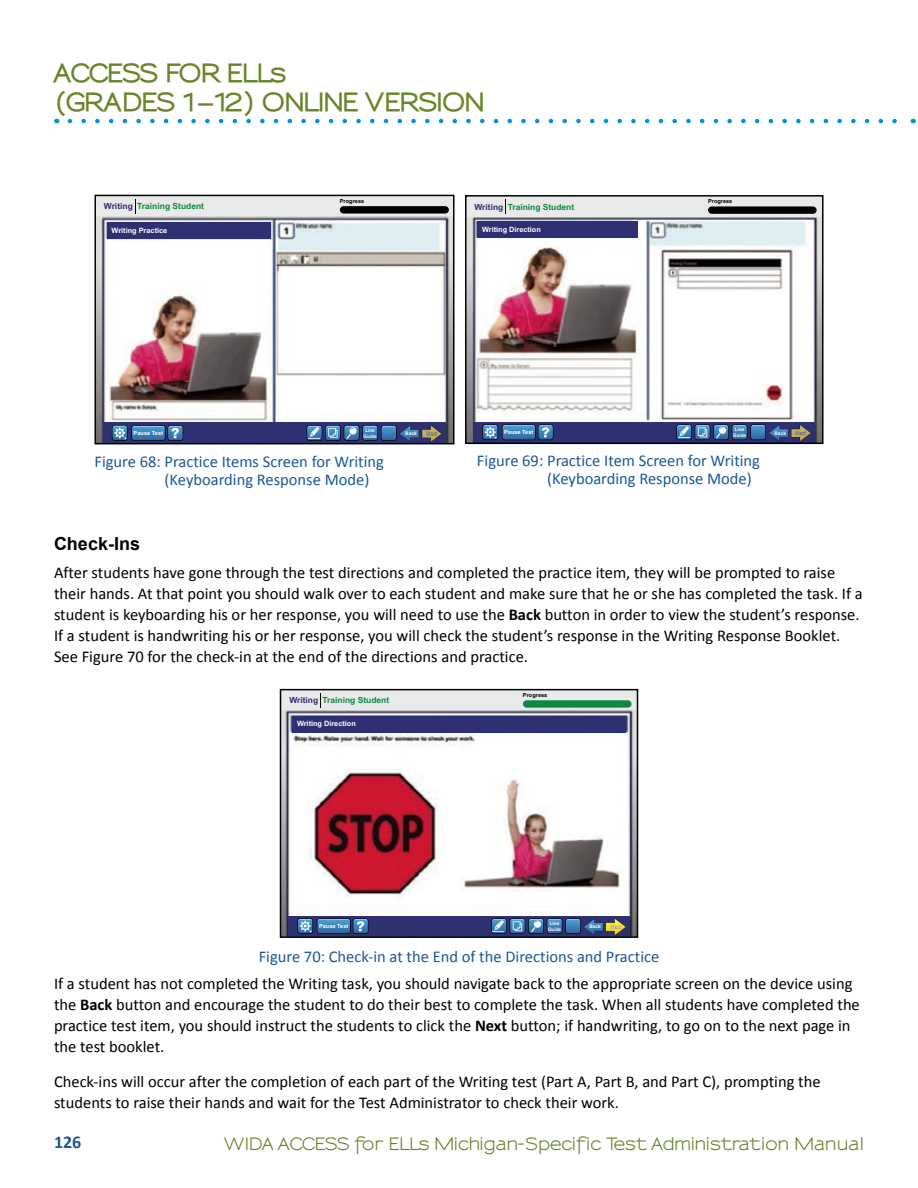
<style>
.page{position:relative;width:918px;height:1188px;background:#fff}
.page>*{position:absolute;margin:0;border:0;box-sizing:border-box;transform-origin:0 0}
.t1{font:800 24px/28.8px "Sansumi";letter-spacing:-.07em;color:#678529}
.Subhead{font:700 18px "Arial";color:#000}
.t2{font:700 18px "Calibri";color:#1b5896}
.body_copy{font:16.5px/21px "Calibri";color:#000}
.body_copy-2{font:16.5px/18px "Calibri";color:#1b5896}
.t3{font:700 16.5px "Sansumi";color:#678529}
.t4{font:700 8.4px "Arial";color:#0e8743}
.t5{font:700 7.35px "Arial";color:#fff}
.t6{font:700 5.7px "Arial";color:#fff}
.t7{font:700 5.7px "Arial";color:#000}
.t8{font:700 4.95px/5.8px "Arial";color:#fff;text-align:center;scale:.94 1}
.t9{font:700 4.8px/5.8px "Arial";color:#fff;text-align:center;scale:.94 1}
.t10{font:700 4.8px "Arial";color:#fff}
.s1{color:#322a71}
.s2{font-weight:700}
</style>
<div class="page">
<svg style="left:70px;top:119px;width:827px;height:4px"></svg>
<img style="left:97px;top:216px;width:354px;height:225px">
<div style="left:107px;top:222px;width:164px;height:17px;background:#2e3072"></div>
<div style="left:95px;top:195px;width:358px;height:21px;background:#e8eaea"></div>
<div style="left:104px;top:423px;width:342px;height:20px;background:#2e3072"></div>
<svg style="left:135px;top:199px;width:1px;height:15px"></svg>
<div style="left:340px;top:206px;width:109px;height:8px;background:#000;border-radius:4px"></div>
<svg style="left:112px;top:425px;width:71px;height:16px"></svg>
<svg style="left:307px;top:425px;width:135px;height:16px"></svg>
<div style="left:94px;top:195px;width:360px;height:249px;border:2px solid #000"></div>
<img style="left:468px;top:217px;width:353px;height:224px">
<div style="left:477px;top:221px;width:161px;height:17px;background:#2e3072"></div>
<div style="left:467px;top:196px;width:355px;height:21px;background:#e8eaea"></div>
<div style="left:473px;top:422px;width:342px;height:21px;background:#2e3072"></div>
<div style="left:708px;top:206px;width:109px;height:8px;background:#000;border-radius:4px"></div>
<svg style="left:482px;top:424px;width:72px;height:16px"></svg>
<svg style="left:676px;top:424px;width:135px;height:17px"></svg>
<div style="left:465px;top:195px;width:359px;height:249px;border:2px solid #000"></div>
<img style="left:283px;top:710px;width:352px;height:225px">
<div style="left:292px;top:717px;width:334px;height:16px;background:#2e3072"></div>
<div style="left:282px;top:690px;width:354px;height:20px;background:#e8eaea"></div>
<div style="left:288px;top:916px;width:342px;height:21px;background:#2e3072"></div>
<div style="left:523px;top:700px;width:109px;height:8px;background:#0f8645;border-radius:4px"></div>
<svg style="left:297px;top:918px;width:71px;height:16px"></svg>
<svg style="left:491px;top:918px;width:135px;height:17px"></svg>
<div style="left:280px;top:689px;width:358px;height:249px;border:2px solid #000"></div>
<h1 class="t1" style="left:54px;top:59px;width:433px">ACCESS FOR ELLs<br>(GRADES 1–12) ONLINE VERSION</h1>
<p class="t4" style="left:104px;top:201px;width:102px"><span class="s1">Writing</span> Training Student</p>
<p class="t5" style="left:112px;top:226px;width:57px">Writing Practice</p>
<p class="t7" style="left:340px;top:197px;width:26px">Progress</p>
<p class="t4" style="left:474px;top:201px;width:101px"><span class="s1">Writing</span> Training Student</p>
<p class="t5" style="left:482px;top:224px;width:60px">Writing Direction</p>
<p class="t7" style="left:708px;top:198px;width:26px">Progress</p>
<p class="t6" style="left:134px;top:429px;width:31px">Pause Test</p>
<p class="t8" style="left:364px;top:427px;width:15px">Line<br>Guide</p>
<p class="t10" style="left:405px;top:430px;width:13px">Back</p>
<p class="body_copy-2" style="left:165px;top:452px;width:221px;text-indent:-70px">Figure 68: Practice Items Screen for Writing (Keyboarding Response Mode)</p>
<p class="t6" style="left:504px;top:429px;width:31px">Pause Test</p>
<p class="t9" style="left:733px;top:427px;width:15px">Line<br>Guide</p>
<p class="t10" style="left:774px;top:430px;width:13px">Back</p>
<p class="body_copy-2" style="left:547px;top:452px;width:214px;text-indent:-70px">Figure 69: Practice Item Screen for Writing (Keyboarding Response Mode)</p>
<h2 class="Subhead" style="left:54px;top:532px;width:88px">Check-Ins</h2>
<p class="body_copy" style="left:54px;top:562px;width:810px">After students have gone through the test directions and completed the practice item, they will be prompted to raise their hands. At that point you should walk over to each student and make sure that he or she has completed the task. If a student is keyboarding his or her response, you will need to use the <span class="s2">Back</span> button in order to view the student’s response.<br>If a student is handwriting his or her response, you will check the student’s response in the Writing Response Booklet.<br>See Figure 70 for the check-in at the end of the directions and practice.</p>
<p class="t4" style="left:289px;top:695px;width:101px"><span class="s1">Writing</span> Training Student</p>
<p class="t7" style="left:523px;top:691px;width:26px">Progress</p>
<p class="t5" style="left:297px;top:718px;width:60px">Writing Direction</p>
<p class="t6" style="left:319px;top:922px;width:31px">Pause Test</p>
<p class="t9" style="left:548px;top:920px;width:15px">Line<br>Guide</p>
<p class="t10" style="left:589px;top:924px;width:13px">Back</p>
<p class="body_copy-2" style="left:259px;top:947px;width:402px">Figure 70: Check-in at the End of the Directions and Practice</p>
<p class="body_copy" style="left:54px;top:973px;width:807px">If a student has not completed the Writing task, you should navigate back to the appropriate screen on the device using the <span class="s2">Back</span> button and encourage the student to do their best to complete the task. When all students have completed the practice test item, you should instruct the students to click the <span class="s2">Next</span> button; if handwriting, to go on to the next page in the test booklet.</p>
<p class="body_copy" style="left:54px;top:1071px;width:768px">Check-ins will occur after the completion of each part of the Writing test (Part A, Part B, and Part C), prompting the students to raise their hands and wait for the Test Administrator to check their work.</p>
<p class="t2" style="left:54px;top:1131px;width:29px">126</p>
<p class="t3" style="left:224px;top:1135px;width:641px">WIDA ACCESS for ELLs Michigan-Specific Test Administration Manual</p>
</div>
